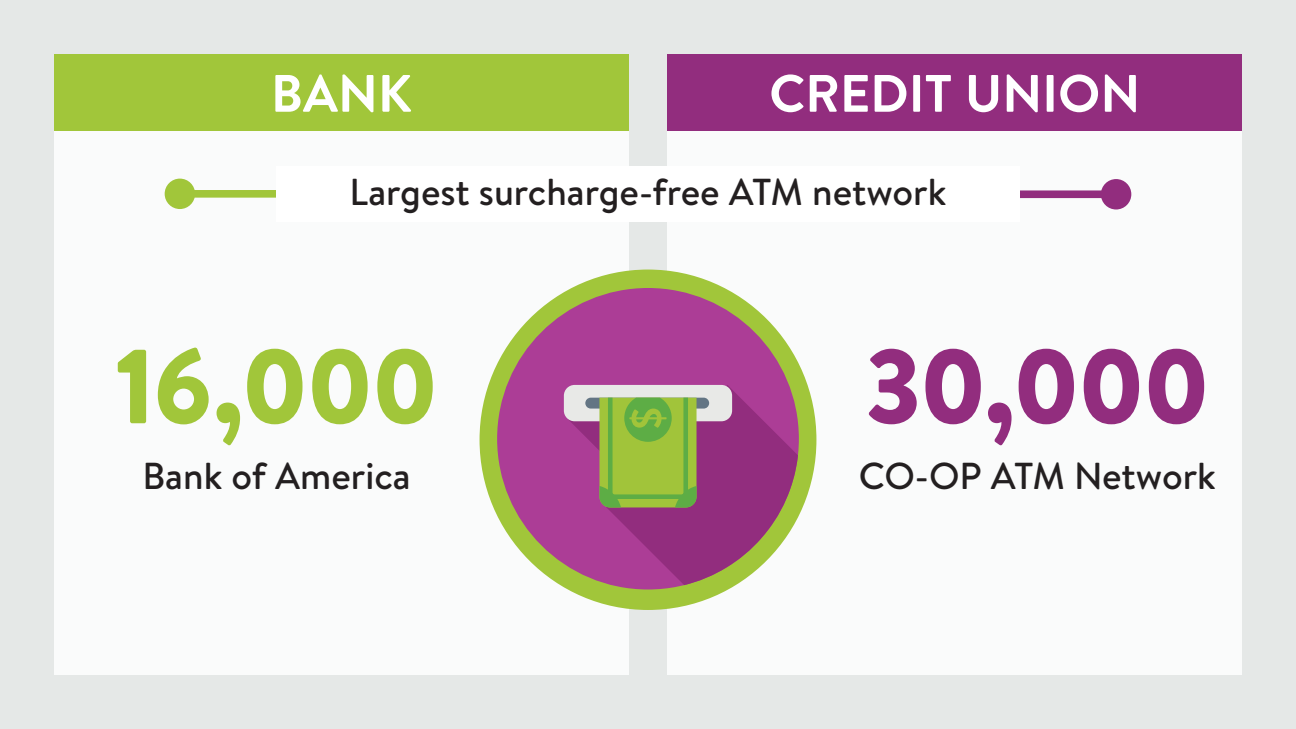
<style>
.page{position:relative;width:1296px;height:729px;background:#e5e8e7}
.page>*{position:absolute;margin:0;border:0;box-sizing:border-box;transform-origin:0 0}
.t1{font:900 105px "Brandon Text";color:#a1c63a}
.t2{font:900 105px "Brandon Text";color:#922d7e}
.t3{font:700 52.5px "Brandon Text";color:#fff}
.t4{font:500 37.5px "Brandon Text";color:#231f20}
</style>
<div class="page">
<div style="left:54px;top:54px;width:575px;height:621px;background:#fafbfb"></div>
<div style="left:667px;top:54px;width:575px;height:621px;background:#fafbfb"></div>
<div style="left:54px;top:54px;width:575px;height:76px;background:#a1c63a"></div>
<div style="left:667px;top:54px;width:575px;height:76px;background:#922d7e"></div>
<div style="left:648px;top:190px;width:468px;height:8px;background:#922d7e"></div>
<div style="left:1101px;top:179px;width:30px;height:31px;background:#922d7e;border-radius:50%"></div>
<div style="left:180px;top:190px;width:468px;height:8px;background:#a1c63a"></div>
<div style="left:165px;top:179px;width:30px;height:30px;background:#a1c63a;border-radius:50%"></div>
<div style="left:276px;top:166px;width:744px;height:56px;background:#fff"></div>
<div style="left:480px;top:270px;width:336px;height:340px;background:#a1c63a;border-radius:50%"></div>
<div style="left:497px;top:288px;width:302px;height:302px;background:#ac3d96;border-radius:50%"></div>
<svg style="left:568px;top:385px;width:230px;height:200px;fill:#922d7e"></svg>
<div style="left:564px;top:385px;width:168px;height:36px;background:#e8e9e7;border-radius:11px"></div>
<div style="left:585px;top:398px;width:124px;height:11px;background:#637584;border-radius:5px"></div>
<svg style="left:599px;top:398px;width:98px;height:109px;background:#8dbb3e"></svg>
<h2 class="t3" style="left:271px;top:57px;width:142px">BANK</h2>
<h2 class="t3" style="left:769px;top:57px;width:373px">CREDIT UNION</h2>
<p class="t4" style="left:350px;top:166px;width:598px">Largest surcharge-free ATM network</p>
<h1 class="t1" style="left:114px;top:313px;width:326px">16,000</h1>
<p class="t4" style="left:142px;top:450px;width:270px">Bank of America</p>
<h1 class="t2" style="left:865px;top:313px;width:347px">30,000</h1>
<p class="t4" style="left:859px;top:450px;width:359px">CO-OP ATM Network</p>
</div>
